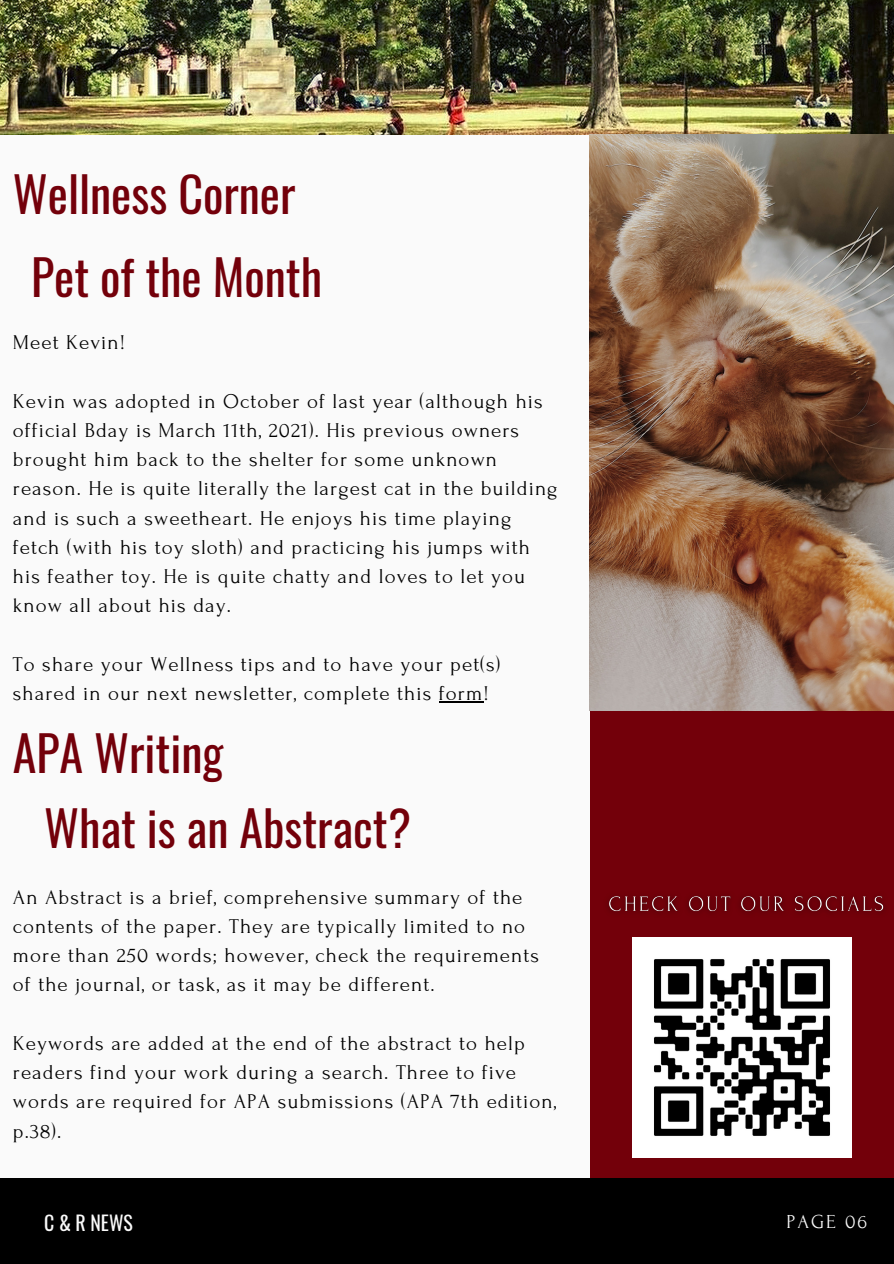
<style>
.page{position:relative;width:894px;height:1264px;background:#fff}
.page>*{position:absolute;margin:0;border:0;box-sizing:border-box;transform-origin:0 0}
.t1{font:48px "Oswald";color:#73000a}
.t2{font:21px/29.2px "Forum";letter-spacing:.05em;color:#000}
.t3{font:19.8px "Oswald";color:#fafafa}
.t4{font:19.8px "Forum";letter-spacing:.1em;color:#fafafa}
</style>
<div class="page">
<div style="left:0;top:0;width:893px;height:1263px;background:#fafafa"></div>
<div style="left:0;top:1177px;width:893px;height:86px;background:#000"></div>
<img style="left:0;top:0;width:893px;height:134px">
<div style="left:590px;top:135px;width:303px;height:1042px;background:#73000a"></div>
<img style="left:632px;top:937px;width:219px;height:220px">
<img style="left:590px;top:135px;width:303px;height:576px">
<hr style="left:439px;top:701px;width:44px;height:1px;background:#000">
<img style="left:608px;top:896px;width:276px;height:16px">
<h1 class="t1" style="left:13px;top:157px;width:284px">Wellness Corner</h1>
<h1 class="t1" style="left:31px;top:240px;width:292px">Pet of the Month</h1>
<p class="t2" style="left:13px;top:328px;width:114px">Meet Kevin!</p>
<p class="t2" style="left:13px;top:386px;width:546px">Kevin was adopted in October of last year (although his official Bday is March 11th, 2021). His previous owners brought him back to the shelter for some unknown reason. He is quite literally the largest cat in the building and is such a sweetheart. He enjoys his time playing fetch (with his toy sloth) and practicing his jumps with his feather toy. He is quite chatty and loves to let you know all about his day.</p>
<p class="t2" style="left:13px;top:650px;width:489px">To share your Wellness tips and to have your pet(s) shared in our next newsletter, complete this form!</p>
<h1 class="t1" style="left:13px;top:716px;width:212px">APA Writing</h1>
<h1 class="t1" style="left:44px;top:790px;width:368px">What is an Abstract?</h1>
<p class="t2" style="left:13px;top:882px;width:527px">An Abstract is a brief, comprehensive summary of the contents of the paper. They are typically limited to no more than 250 words; however, check the requirements of the journal, or task, as it may be different.</p>
<p class="t2" style="left:13px;top:1028px;width:544px">Keywords are added at the end of the abstract to help readers find your work during a search. Three to five words are required for APA submissions (APA 7th edition, p.38).</p>
<p class="t3" style="left:44px;top:1206px;width:90px">C &amp; R NEWS</p>
<p class="t4" style="left:786px;top:1210px;width:82px">PAGE 06</p>
</div>
